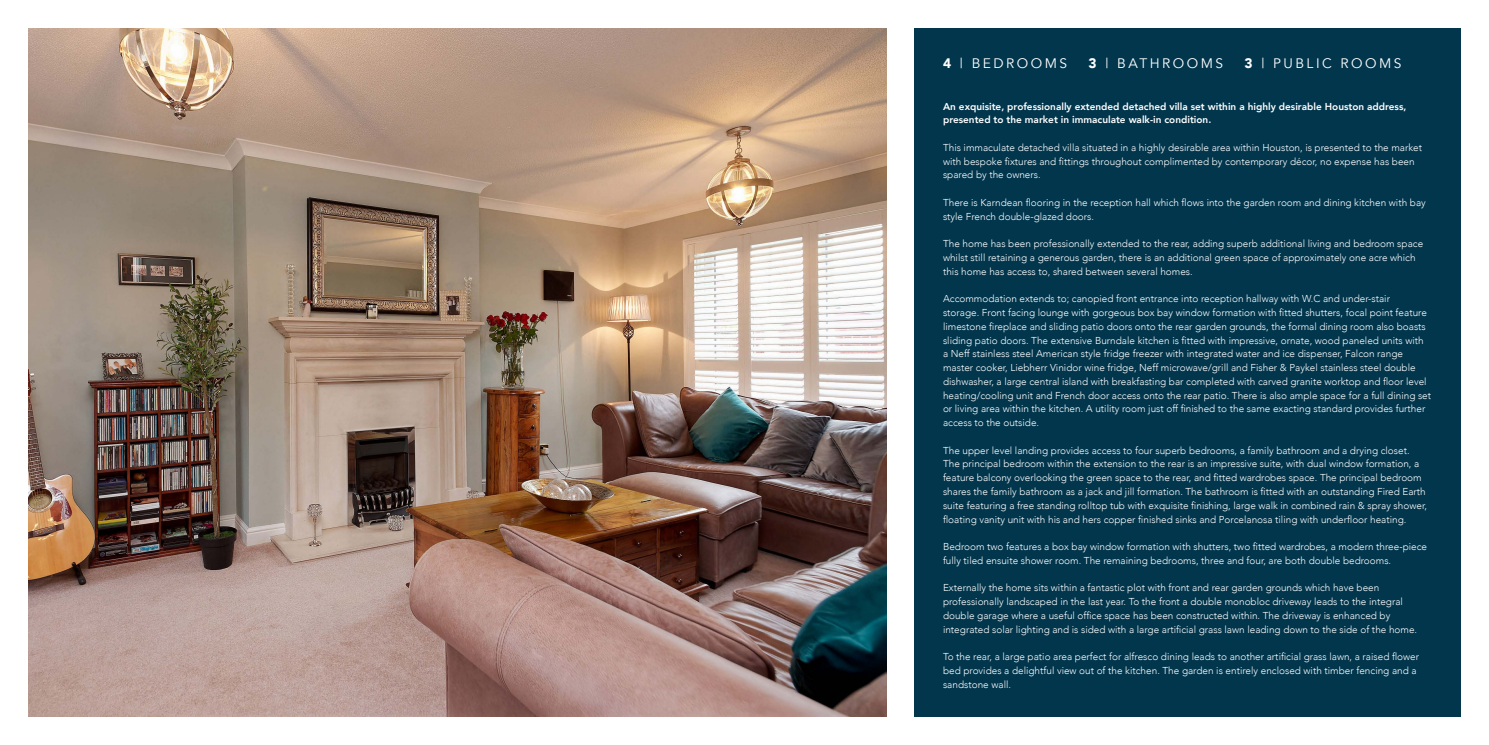
<style>
.page{position:relative;width:1489px;height:745px;background:#fff}
.page>*{position:absolute;margin:0;border:0;box-sizing:border-box;transform-origin:0 0}
.t1{font:13.75px "Avenir";letter-spacing:.18em;color:#fff}
.t2{font:300 10px/13.8px "Avenir";color:#fff}
.t3{font:800 10px/13.8px "Avenir";color:#fff}
.s1{font-weight:900}
</style>
<div class="page">
<div style="left:28px;top:28px;width:1432px;height:688px;background:#01364d"></div>
<div style="left:886px;top:0;width:28px;height:744px;background:#fff"></div>
<img style="left:28px;top:28px;width:858px;height:688px">
<h1 class="t1" style="left:943px;top:55px;width:126px"><span class="s1">4</span> | BEDROOMS</h1>
<h1 class="t1" style="left:1088px;top:55px;width:136px"><span class="s1">3</span> | BATHROOMS</h1>
<h1 class="t1" style="left:1244px;top:55px;width:158px"><span class="s1">3</span> | PUBLIC ROOMS</h1>
<p class="t3" style="left:943px;top:99px;width:465px">An exquisite, professionally extended detached villa set within a highly desirable Houston address, presented to the market in immaculate walk-in condition.</p>
<p class="t2" style="left:943px;top:140px;width:480px">This immaculate detached villa situated in a highly desirable area within Houston, is presented to the market with bespoke fixtures and fittings throughout complimented by contemporary décor, no expense has been spared by the owners.</p>
<p class="t2" style="left:943px;top:195px;width:484px">There is Karndean flooring in the reception hall which flows into the garden room and dining kitchen with bay style French double-glazed doors.</p>
<p class="t2" style="left:943px;top:237px;width:481px">The home has been professionally extended to the rear, adding superb additional living and bedroom space whilst still retaining a generous garden, there is an additional green space of approximately one acre which this home has access to, shared between several homes.</p>
<p class="t2" style="left:943px;top:292px;width:489px">Accommodation extends to; canopied front entrance into reception hallway with W.C and under-stair<br>storage. Front facing lounge with gorgeous box bay window formation with fitted shutters, focal point feature limestone fireplace and sliding patio doors onto the rear garden grounds, the formal dining room also boasts sliding patio doors. The extensive Burndale kitchen is fitted with impressive, ornate, wood paneled units with a Neff stainless steel American style fridge freezer with integrated water and ice dispenser, Falcon range master cooker, Liebherr Vinidor wine fridge, Neff microwave/grill and Fisher &amp; Paykel stainless steel double dishwasher, a large central island with breakfasting bar completed with carved granite worktop and floor level heating/cooling unit and French door access onto the rear patio. There is also ample space for a full dining set or living area within the kitchen. A utility room just off finished to the same exacting standard provides further access to the outside.</p>
<p class="t2" style="left:943px;top:443px;width:485px">The upper level landing provides access to four superb bedrooms, a family bathroom and a drying closet.<br>The principal bedroom within the extension to the rear is an impressive suite, with dual window formation, a feature balcony overlooking the green space to the rear, and fitted wardrobes space. The principal bedroom shares the family bathroom as a jack and jill formation. The bathroom is fitted with an outstanding Fired Earth suite featuring a free standing rolltop tub with exquisite finishing, large walk in combined rain &amp; spray shower, floating vanity unit with his and hers copper finished sinks and Porcelanosa tiling with underfloor heating.</p>
<p class="t2" style="left:943px;top:539px;width:485px">Bedroom two features a box bay window formation with shutters, two fitted wardrobes, a modern three-piece fully tiled ensuite shower room. The remaining bedrooms, three and four, are both double bedrooms.</p>
<p class="t2" style="left:943px;top:580px;width:475px">Externally the home sits within a fantastic plot with front and rear garden grounds which have been professionally landscaped in the last year. To the front a double monobloc driveway leads to the integral double garage where a useful office space has been constructed within. The driveway is enhanced by integrated solar lighting and is sided with a large artificial grass lawn leading down to the side of the home.</p>
<p class="t2" style="left:943px;top:649px;width:477px">To the rear, a large patio area perfect for alfresco dining leads to another artificial grass lawn, a raised flower bed provides a delightful view out of the kitchen. The garden is entirely enclosed with timber fencing and a sandstone wall.</p>
</div>
